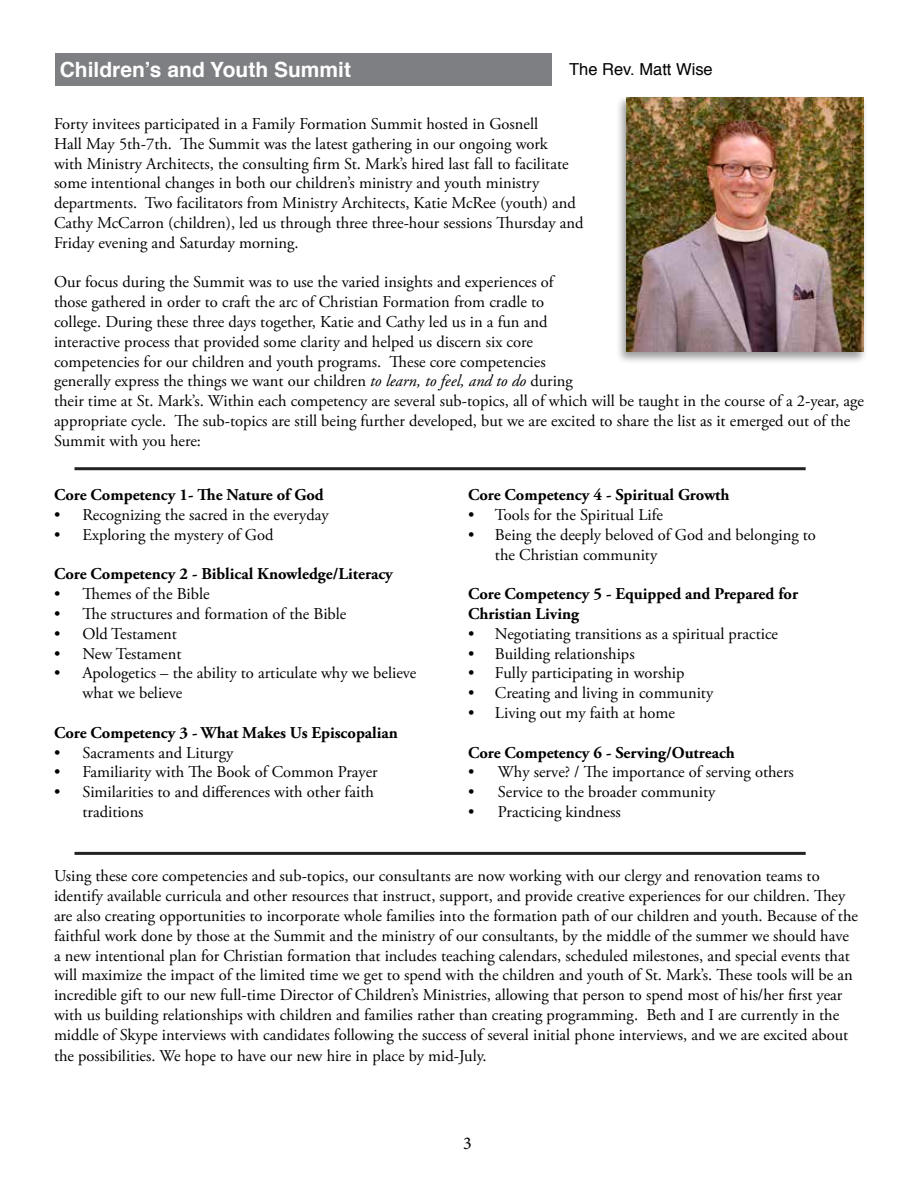
<style>
.page{position:relative;width:918px;height:1188px;background:#fff}
.page>*{position:absolute;margin:0;border:0;box-sizing:border-box;transform-origin:0 0}
.t1{font:700 21px "Helvetica";color:#fff}
.t2{font:18px "Minion Pro";color:#000}
.t3{font:16.5px/19.8px "Adobe Garamond Pro";color:#000}
.t4{font:700 16.5px/19.8px "Adobe Garamond Pro";color:#000}
.t5{font:16.5px "Helvetica";color:#000}
.s1{font-style:italic}
</style>
<div class="page">
<div style="left:55px;top:53px;width:497px;height:33px;background:#7e7f82"></div>
<div style="left:616px;top:95px;width:252px;height:270px;background:#000;opacity:.4"></div>
<img style="left:627px;top:97px;width:237px;height:255px">
<hr style="left:75px;top:467px;width:731px;height:3px;background:#222223">
<hr style="left:75px;top:852px;width:731px;height:3px;background:#222223">
<p class="t1" style="left:60px;top:53px;width:293px">Children’s and Youth Summit</p>
<p class="t3" style="left:54px;top:114px;width:531px">Forty invitees participated in a Family Formation Summit hosted in Gosnell<br>Hall May 5th-7th. The Summit was the latest gathering in our ongoing work<br>with Ministry Architects, the consulting firm St. Mark’s hired last fall to facilitate some intentional changes in both our children’s ministry and youth ministry departments. Two facilitators from Ministry Architects, Katie McRee (youth) and Cathy McCarron (children), led us through three three-hour sessions Thursday and Friday evening and Saturday morning.</p>
<p class="t3" style="left:54px;top:273px;width:811px">Our focus during the Summit was to use the varied insights and experiences of<br>those gathered in order to craft the arc of Christian Formation from cradle to<br>college. During these three days together, Katie and Cathy led us in a fun and<br>interactive process that provided some clarity and helped us discern six core<br>competencies for our children and youth programs. These core competencies<br>generally express the things we want our children <span class="s1">to learn, to feel, and to do</span> during<br>their time at St. Mark’s. Within each competency are several sub-topics, all of which will be taught in the course of a 2-year, age appropriate cycle. The sub-topics are still being further developed, but we are excited to share the list as it emerged out of the Summit with you here:</p>
<p class="t5" style="left:569px;top:57px;width:145px">The Rev. Matt Wise</p>
<p class="t4" style="left:54px;top:485px;width:271px">Core Competency 1- The Nature of God</p>
<p class="t3" style="left:54px;top:505px;width:276px">• Recognizing the sacred in the everyday</p>
<p class="t3" style="left:54px;top:525px;width:221px">• Exploring the mystery of God</p>
<p class="t4" style="left:54px;top:564px;width:341px">Core Competency 2 - Biblical Knowledge/Literacy</p>
<p class="t3" style="left:54px;top:585px;width:157px">• Themes of the Bible</p>
<p class="t3" style="left:54px;top:604px;width:294px">• The structures and formation of the Bible</p>
<p class="t3" style="left:54px;top:624px;width:125px">• Old Testament</p>
<p class="t3" style="left:54px;top:644px;width:129px">• New Testament</p>
<p class="t3" style="left:82px;top:664px;width:335px;text-indent:-28px">• Apologetics – the ability to articulate why we believe what we believe</p>
<p class="t4" style="left:54px;top:723px;width:345px">Core Competency 3 - What Makes Us Episcopalian</p>
<p class="t3" style="left:54px;top:743px;width:181px">• Sacraments and Liturgy</p>
<p class="t3" style="left:54px;top:763px;width:325px">• Familiarity with The Book of Common Prayer</p>
<p class="t3" style="left:82px;top:783px;width:293px;text-indent:-28px">• Similarities to and differences with other faith traditions</p>
<p class="t4" style="left:468px;top:485px;width:263px">Core Competency 4 - Spiritual Growth</p>
<p class="t3" style="left:468px;top:505px;width:197px">• Tools for the Spiritual Life</p>
<p class="t3" style="left:495px;top:525px;width:322px;text-indent:-27px">• Being the deeply beloved of God and belonging to the Christian community</p>
<p class="t4" style="left:468px;top:584px;width:332px">Core Competency 5 - Equipped and Prepared for<br>Christian Living</p>
<p class="t3" style="left:468px;top:624px;width:312px">• Negotiating transitions as a spiritual practice</p>
<p class="t3" style="left:468px;top:644px;width:168px">• Building relationships</p>
<p class="t3" style="left:468px;top:664px;width:218px">• Fully participating in worship</p>
<p class="t3" style="left:468px;top:684px;width:247px">• Creating and living in community</p>
<p class="t3" style="left:468px;top:703px;width:209px">• Living out my faith at home</p>
<p class="t4" style="left:468px;top:743px;width:268px">Core Competency 6 - Serving/Outreach</p>
<p class="t3" style="left:468px;top:763px;width:327px">• Why serve? / The importance of serving others</p>
<p class="t3" style="left:468px;top:783px;width:249px">• Service to the broader community</p>
<p class="t3" style="left:468px;top:802px;width:154px">• Practicing kindness</p>
<p class="t3" style="left:54px;top:867px;width:806px">Using these core competencies and sub-topics, our consultants are now working with our clergy and renovation teams to identify available curricula and other resources that instruct, support, and provide creative experiences for our children. They are also creating opportunities to incorporate whole families into the formation path of our children and youth. Because of the faithful work done by those at the Summit and the ministry of our consultants, by the middle of the summer we should have a new intentional plan for Christian formation that includes teaching calendars, scheduled milestones, and special events that will maximize the impact of the limited time we get to spend with the children and youth of St. Mark’s. These tools will be an incredible gift to our new full-time Director of Children’s Ministries, allowing that person to spend most of his/her first year with us building relationships with children and families rather than creating programming. Beth and I are currently in the middle of Skype interviews with candidates following the success of several initial phone interviews, and we are excited about</p>
<p class="t3" style="left:54px;top:1047px;width:434px">the possibilities. We hope to have our new hire in place by mid-July.</p>
<p class="t2" style="left:463px;top:1131px;width:10px">3</p>
</div>
